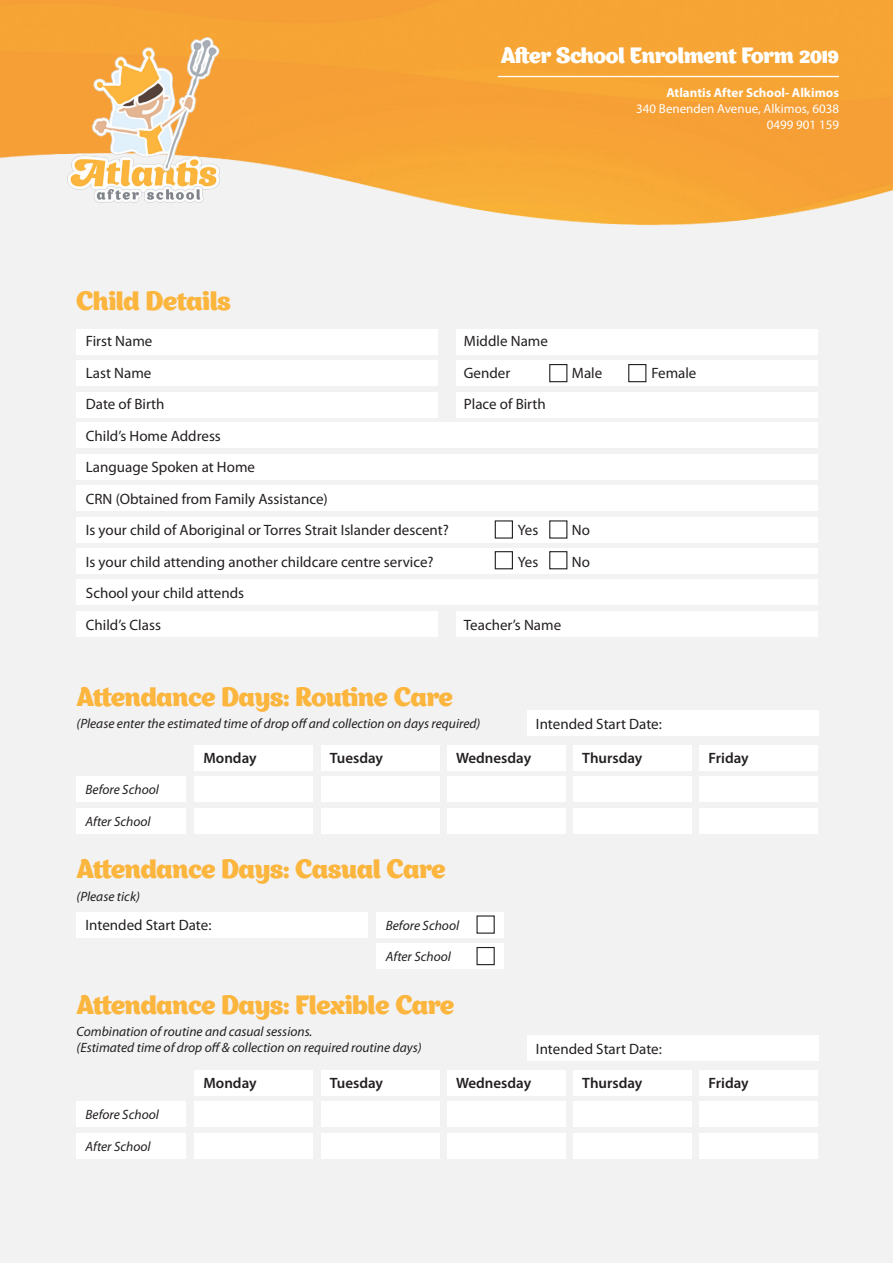
<style>
.page{position:relative;width:893px;height:1263px;background:#f2f2f3}
.page>*{position:absolute;margin:0;border:0;box-sizing:border-box;transform-origin:0 0}
.t1{font:25.95px "Appetite";color:#fcb53d}
.t2{font:21.75px "Appetite";color:#fff}
.t3{font:15px "Myriad Pro";color:#231f20}
.t4{font:600 15px "Myriad Pro";color:#231f20}
.t5{font:italic 13.5px "Myriad Pro";color:#231f20}
.t6{font:13.05px "Myriad Pro";color:#fff}
.t7{font:700 13.05px "Myriad Pro";color:#fff}
</style>
<div class="page">
<img style="left:0;top:0;width:893px;height:226px">
<hr style="left:498px;top:76px;width:341px;height:1px;background:#fff">
<img style="left:67px;top:37px;width:152px;height:165px">
<div style="left:76px;top:329px;width:362px;height:26px;background:#fff"></div>
<div style="left:76px;top:611px;width:362px;height:26px;background:#fff"></div>
<div style="left:194px;top:745px;width:119px;height:26px;background:#fff"></div>
<div style="left:194px;top:1070px;width:119px;height:26px;background:#fff"></div>
<div style="left:194px;top:776px;width:119px;height:26px;background:#fff"></div>
<div style="left:194px;top:1101px;width:119px;height:26px;background:#fff"></div>
<div style="left:377px;top:912px;width:127px;height:25px;background:#fff"></div>
<div style="left:76px;top:776px;width:110px;height:26px;background:#fff"></div>
<div style="left:76px;top:1101px;width:110px;height:26px;background:#fff"></div>
<div style="left:321px;top:776px;width:118px;height:26px;background:#fff"></div>
<div style="left:321px;top:1101px;width:118px;height:26px;background:#fff"></div>
<div style="left:447px;top:776px;width:119px;height:26px;background:#fff"></div>
<div style="left:447px;top:1101px;width:119px;height:26px;background:#fff"></div>
<div style="left:573px;top:776px;width:119px;height:26px;background:#fff"></div>
<div style="left:573px;top:1101px;width:119px;height:26px;background:#fff"></div>
<div style="left:700px;top:776px;width:118px;height:26px;background:#fff"></div>
<div style="left:700px;top:1101px;width:118px;height:26px;background:#fff"></div>
<div style="left:194px;top:808px;width:119px;height:26px;background:#fff"></div>
<div style="left:194px;top:1133px;width:119px;height:26px;background:#fff"></div>
<div style="left:377px;top:943px;width:127px;height:26px;background:#fff"></div>
<div style="left:76px;top:808px;width:110px;height:26px;background:#fff"></div>
<div style="left:76px;top:1133px;width:110px;height:26px;background:#fff"></div>
<div style="left:321px;top:808px;width:118px;height:26px;background:#fff"></div>
<div style="left:321px;top:1133px;width:118px;height:26px;background:#fff"></div>
<div style="left:447px;top:808px;width:119px;height:26px;background:#fff"></div>
<div style="left:447px;top:1133px;width:119px;height:26px;background:#fff"></div>
<div style="left:573px;top:808px;width:119px;height:26px;background:#fff"></div>
<div style="left:573px;top:1133px;width:119px;height:26px;background:#fff"></div>
<div style="left:700px;top:808px;width:118px;height:26px;background:#fff"></div>
<div style="left:700px;top:1133px;width:118px;height:26px;background:#fff"></div>
<div style="left:321px;top:745px;width:118px;height:26px;background:#fff"></div>
<div style="left:321px;top:1070px;width:118px;height:26px;background:#fff"></div>
<div style="left:447px;top:745px;width:119px;height:26px;background:#fff"></div>
<div style="left:447px;top:1070px;width:119px;height:26px;background:#fff"></div>
<div style="left:573px;top:745px;width:119px;height:26px;background:#fff"></div>
<div style="left:573px;top:1070px;width:119px;height:26px;background:#fff"></div>
<div style="left:527px;top:710px;width:291px;height:26px;background:#fff"></div>
<div style="left:76px;top:912px;width:292px;height:25px;background:#fff"></div>
<div style="left:527px;top:1035px;width:291px;height:26px;background:#fff"></div>
<div style="left:700px;top:745px;width:118px;height:26px;background:#fff"></div>
<div style="left:700px;top:1070px;width:118px;height:26px;background:#fff"></div>
<div style="left:456px;top:329px;width:362px;height:26px;background:#fff"></div>
<div style="left:456px;top:611px;width:362px;height:26px;background:#fff"></div>
<div style="left:456px;top:360px;width:362px;height:26px;background:#fff"></div>
<div style="left:456px;top:392px;width:362px;height:25px;background:#fff"></div>
<div style="left:76px;top:392px;width:362px;height:25px;background:#fff"></div>
<div style="left:76px;top:454px;width:742px;height:26px;background:#fff"></div>
<div style="left:76px;top:422px;width:742px;height:26px;background:#fff"></div>
<div style="left:76px;top:485px;width:742px;height:26px;background:#fff"></div>
<div style="left:76px;top:517px;width:742px;height:25px;background:#fff"></div>
<div style="left:76px;top:548px;width:742px;height:26px;background:#fff"></div>
<div style="left:76px;top:579px;width:742px;height:26px;background:#fff"></div>
<div style="left:76px;top:360px;width:362px;height:26px;background:#fff"></div>
<div style="left:549px;top:364px;width:18px;height:18px;border:1px solid #231f20"></div>
<div style="left:495px;top:520px;width:18px;height:19px;border:1px solid #231f20"></div>
<div style="left:495px;top:551px;width:18px;height:18px;border:1px solid #231f20"></div>
<div style="left:628px;top:364px;width:18px;height:18px;border:1px solid #231f20"></div>
<div style="left:549px;top:520px;width:18px;height:19px;border:1px solid #231f20"></div>
<div style="left:549px;top:551px;width:18px;height:18px;border:1px solid #231f20"></div>
<div style="left:476px;top:915px;width:19px;height:19px;border:1px solid #231f20"></div>
<div style="left:476px;top:947px;width:19px;height:18px;border:1px solid #231f20"></div>
<p class="t1" style="left:76px;top:283px;width:156px">Child Details</p>
<p class="t2" style="left:501px;top:40px;width:340px">After School Enrolment Form 2019</p>
<p class="t7" style="left:666px;top:85px;width:174px">Atlantis After School- Alkimos</p>
<p class="t6" style="left:636px;top:101px;width:204px">340 Benenden Avenue, Alkimos, 6038</p>
<p class="t6" style="left:767px;top:116px;width:74px">0499 901 159</p>
<p class="t3" style="left:86px;top:332px;width:68px">First Name</p>
<p class="t3" style="left:464px;top:332px;width:86px">Middle Name</p>
<p class="t3" style="left:86px;top:364px;width:67px">Last Name</p>
<p class="t3" style="left:464px;top:364px;width:48px">Gender</p>
<p class="t3" style="left:572px;top:364px;width:32px">Male</p>
<p class="t3" style="left:651px;top:364px;width:47px">Female</p>
<p class="t3" style="left:86px;top:395px;width:80px">Date of Birth</p>
<p class="t3" style="left:464px;top:395px;width:83px">Place of Birth</p>
<p class="t3" style="left:86px;top:427px;width:137px">Child’s Home Address</p>
<p class="t3" style="left:86px;top:458px;width:171px">Language Spoken at Home</p>
<p class="t3" style="left:86px;top:490px;width:244px">CRN (Obtained from Family Assistance)</p>
<p class="t3" style="left:86px;top:521px;width:364px">Is your child of Aboriginal or Torres Strait Islander descent?</p>
<p class="t3" style="left:518px;top:521px;width:22px">Yes</p>
<p class="t3" style="left:572px;top:521px;width:20px">No</p>
<p class="t3" style="left:86px;top:553px;width:349px">Is your child attending another childcare centre service?</p>
<p class="t3" style="left:518px;top:553px;width:22px">Yes</p>
<p class="t3" style="left:572px;top:553px;width:20px">No</p>
<p class="t3" style="left:86px;top:584px;width:160px">School your child attends</p>
<p class="t3" style="left:86px;top:616px;width:77px">Child’s Class</p>
<p class="t3" style="left:464px;top:616px;width:99px">Teacher’s Name</p>
<p class="t1" style="left:76px;top:679px;width:378px">Attendance Days: Routine Care</p>
<p class="t5" style="left:76px;top:715px;width:405px">(Please enter the estimated time of drop off and collection on days required)</p>
<p class="t3" style="left:536px;top:714px;width:127px">Intended Start Date:</p>
<p class="t5" style="left:86px;top:781px;width:75px">Before School</p>
<p class="t5" style="left:86px;top:813px;width:67px">After School</p>
<p class="t4" style="left:203px;top:749px;width:55px">Monday</p>
<p class="t4" style="left:330px;top:749px;width:55px">Tuesday</p>
<p class="t4" style="left:456px;top:749px;width:77px">Wednesday</p>
<p class="t1" style="left:76px;top:851px;width:371px">Attendance Days: Casual Care</p>
<p class="t5" style="left:76px;top:888px;width:65px">(Please tick)</p>
<p class="t3" style="left:86px;top:916px;width:127px">Intended Start Date:</p>
<p class="t5" style="left:386px;top:917px;width:75px">Before School</p>
<p class="t5" style="left:386px;top:948px;width:67px">After School</p>
<p class="t4" style="left:582px;top:749px;width:62px">Thursday</p>
<p class="t1" style="left:76px;top:987px;width:379px">Attendance Days: Flexible Care</p>
<p class="t5" style="left:76px;top:1023px;width:237px">Combination of routine and casual sessions.</p>
<p class="t5" style="left:76px;top:1039px;width:347px">(Estimated time of drop off &amp; collection on required routine days)</p>
<p class="t3" style="left:536px;top:1039px;width:127px">Intended Start Date:</p>
<p class="t5" style="left:86px;top:1106px;width:75px">Before School</p>
<p class="t5" style="left:86px;top:1138px;width:67px">After School</p>
<p class="t4" style="left:203px;top:1074px;width:55px">Monday</p>
<p class="t4" style="left:330px;top:1074px;width:55px">Tuesday</p>
<p class="t4" style="left:456px;top:1074px;width:77px">Wednesday</p>
<p class="t4" style="left:582px;top:1074px;width:62px">Thursday</p>
<p class="t4" style="left:709px;top:749px;width:42px">Friday</p>
<p class="t4" style="left:709px;top:1074px;width:42px">Friday</p>
</div>
